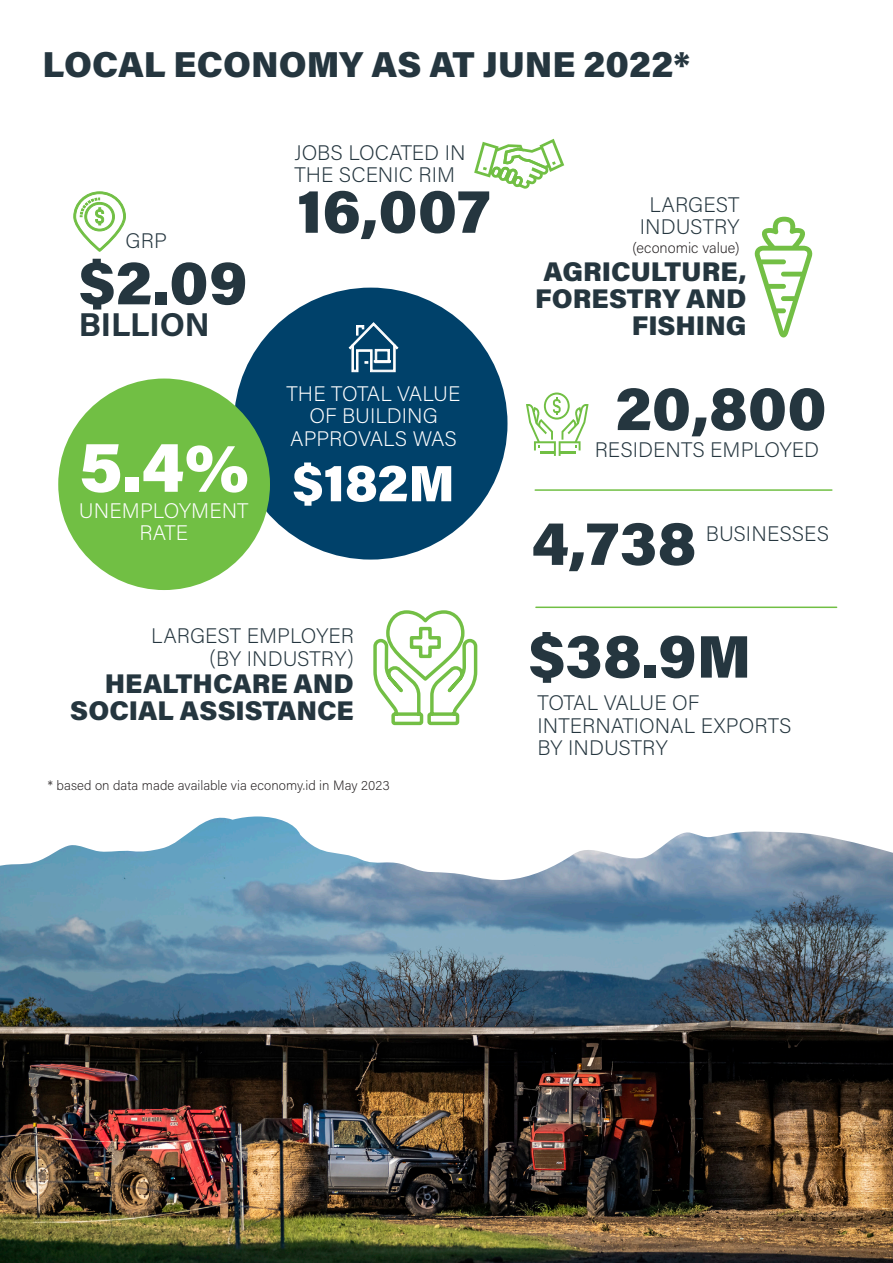
<style>
.page{position:relative;width:893px;height:1263px;background:#fff}
.page>*{position:absolute;margin:0;border:0;box-sizing:border-box;transform-origin:0 0}
.t1{font:900 69px "Acumin Pro";color:#fff}
.t2{font:900 60px "Acumin Pro";letter-spacing:.005em;color:#25363f}
.t3{font:900 51px "Acumin Pro";color:#fff}
.t4{font:900 36px "Acumin Pro";color:#25363f}
.t5{font:700 33px "Acumin Pro";letter-spacing:-.005em;color:#25363f}
.t6{font:900 27px/27px "Acumin Pro";color:#25363f;text-align:right}
.t7{font:200 21px/22.5px "Acumin Pro";color:#25363f}
.t8{font:200 21px/22.5px "Acumin Pro";color:#fff;text-align:center}
.BODY{font:200 15px "Acumin Pro";color:#231f20}
.t9{font:200 13.5px "Acumin Pro";letter-spacing:.005em;color:#231f20}
</style>
<div class="page">
<img style="left:0;top:816px;width:893px;height:447px">
<svg style="left:474px;top:139px;width:90px;height:50px"></svg>
<div style="left:234px;top:288px;width:273px;height:272px;background:#00416a;border-radius:50%"></div>
<svg style="left:754px;top:217px;width:59px;height:120px"></svg>
<div style="left:58px;top:378px;width:212px;height:212px;background:#71bf44;border-radius:50%"></div>
<svg style="left:348px;top:322px;width:51px;height:50px"></svg>
<div style="left:374px;top:360px;width:17px;height:3px;background:#fff;border:1px solid #fff"></div>
<svg style="left:73px;top:191px;width:53px;height:61px"></svg>
<svg style="left:526px;top:392px;width:62px;height:64px"></svg>
<hr style="left:535px;top:489px;width:297px;height:2px;background:#71bf44">
<hr style="left:536px;top:606px;width:301px;height:2px;background:#71bf44">
<img style="left:372px;top:610px;width:107px;height:653px">
<p class="t4" style="left:43px;top:39px;width:649px">LOCAL ECONOMY AS AT JUNE 2022*</p>
<p class="t7" style="left:126px;top:229px;width:43px">GRP</p>
<p class="t2" style="left:79px;top:241px;width:170px">$2.09</p>
<p class="t5" style="left:79px;top:301px;width:133px">BILLION</p>
<p class="t1" style="left:79px;top:419px;width:172px">5.4%</p>
<p class="t8" style="left:79px;top:498px;width:171px">UNEMPLOYMENT<br>RATE</p>
<p class="t7" style="left:294px;top:140px;width:173px">JOBS LOCATED IN<br>THE SCENIC RIM</p>
<p class="t2" style="left:297px;top:169px;width:194px">16,007</p>
<p class="t8" style="left:287px;top:381px;width:175px">THE TOTAL VALUE<br>OF BUILDING<br>APPROVALS WAS</p>
<p class="t3" style="left:292px;top:447px;width:164px">$182M</p>
<p class="t7" style="left:151px;top:624px;width:204px;text-align:right">LARGEST EMPLOYER (BY INDUSTRY)</p>
<p class="t6" style="left:70px;top:669px;width:285px">HEALTHCARE AND<br>SOCIAL ASSISTANCE</p>
<p class="t9" style="left:48px;top:776px;width:343px">* based on data made available via economy.id in May 2023</p>
<p class="t7" style="left:640px;top:193px;width:101px;text-align:center">LARGEST<br>INDUSTRY</p>
<p class="BODY" style="left:633px;top:238px;width:108px">(economic value)</p>
<p class="t6" style="left:535px;top:257px;width:213px">AGRICULTURE,<br>FORESTRY AND<br>FISHING</p>
<p class="t2" style="left:615px;top:367px;width:213px">20,800</p>
<p class="t7" style="left:595px;top:438px;width:226px">RESIDENTS EMPLOYED</p>
<p class="t2" style="left:532px;top:501px;width:166px">4,738</p>
<p class="t7" style="left:706px;top:521px;width:125px">BUSINESSES</p>
<p class="t2" style="left:528px;top:614px;width:224px">$38.9M</p>
<p class="t7" style="left:537px;top:691px;width:256px">TOTAL VALUE OF<br>INTERNATIONAL EXPORTS<br>BY INDUSTRY</p>
</div>
